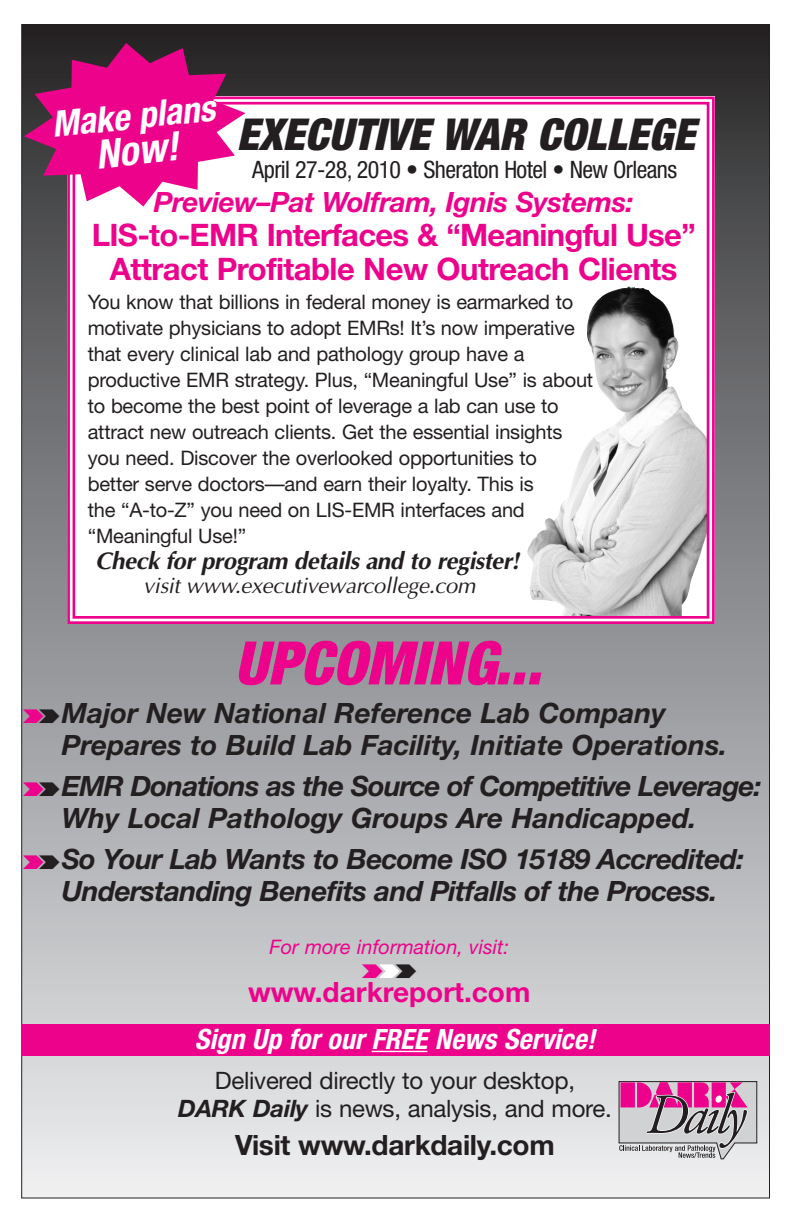
<style>
.page{position:relative;width:792px;height:1224px;background:#fff}
.page>*{position:absolute;margin:0;border:0;box-sizing:border-box;transform-origin:0 0}
.t1{font:italic 900 condensed 60px "Helvetica Neue";letter-spacing:.005em;color:#ed028c}
.t2{font:italic 900 condensed 44px "Helvetica Neue";letter-spacing:.005em;color:#231f20}
.t3{font:italic 700 condensed 40px "Helvetica Neue";color:#fff}
.t4{font:italic 700 condensed 36px "Helvetica Neue";color:#fff}
.t5{font:700 31px/34px "Helvetica Neue";letter-spacing:-.02em;color:#ed028c;text-align:center}
.t6{font:italic 700 28px/32px "Helvetica Neue";letter-spacing:-.02em;color:#231f20}
.t7{font:italic 700 28px/32px "Helvetica Neue";color:#231f20}
.t8{font:italic 700 28px "Helvetica Neue";letter-spacing:-.015em;color:#ed028c}
.t9{font:italic 700 condensed 28px "Helvetica Neue";letter-spacing:.005em;color:#fff}
.t10{font:700 28px "Helvetica Neue";letter-spacing:-.01em;color:#231f20}
.t11{font:700 28px "Helvetica Neue";color:#ed028c}
.t12{font:24px/28px "Helvetica Neue";letter-spacing:-.01em;color:#231f20;text-align:center}
.t13{font:condensed 24px "Helvetica Neue";letter-spacing:-.025em;color:#231f20}
.t14{font:italic 700 24px "Optima";letter-spacing:-.02em;color:#231f20}
.t15{font:italic 22px "Optima";letter-spacing:-.015em;color:#231f20}
.t16{font:20px/26px "Helvetica Neue";letter-spacing:-.01em;color:#231f20}
.t17{font:italic 20px "Helvetica Neue";color:#ed028c}
.s1{font-weight:700;font-style:italic}
</style>
<div class="page">
<div style="left:22px;top:25px;width:747px;height:1173px;background:linear-gradient(to bottom,#2b2b2d,#f0f2f4)"></div>
<div style="left:21px;top:1024px;width:749px;height:32px;background:#ed028c"></div>
<hr style="left:372px;top:1051px;width:55px;height:1px;background:#fff">
<svg style="left:619px;top:1081px;width:138px;height:78px;background:#bf90ad"></svg>
<div style="left:67px;top:97px;width:648px;height:527px;background:#fff"></div>
<img style="left:527px;top:286px;width:178px;height:329px">
<div style="left:67px;top:97px;width:648px;height:527px;border:3px solid #ed028c"></div>
<div style="left:73px;top:102px;width:636px;height:517px;border:3px solid #ed028c"></div>
<svg style="left:24px;top:43px;width:221px;height:164px;background:#bf3285"></svg>
<svg style="left:362px;top:964px;width:54px;height:14px"></svg>
<svg style="left:23px;top:710px;width:37px;height:13px"></svg>
<svg style="left:23px;top:783px;width:37px;height:13px"></svg>
<svg style="left:23px;top:855px;width:37px;height:14px"></svg>
<h3 class="t4" style="left:50px;top:112px;width:165px;rotate:-6deg">Make plans</h3>
<h2 class="t2" style="left:237px;top:119px;width:460px">EXECUTIVE WAR COLLEGE</h2>
<p class="t13" style="left:252px;top:161px;width:427px">April 27-28, 2010 • Sheraton Hotel • New Orleans</p>
<h3 class="t3" style="left:94px;top:140px;width:84px;rotate:-6deg">Now!</h3>
<h3 class="t8" style="left:154px;top:192px;width:481px">Preview–Pat Wolfram, Ignis Systems:</h3>
<h3 class="t5" style="left:92px;top:221px;width:605px">LIS-to-EMR Interfaces &amp; “Meaningful Use”<br>Attract Profitable New Outreach Clients</h3>
<p class="t16" style="left:88px;top:291px;width:507px">You know that billions in federal money is earmarked to motivate physicians to adopt EMRs! It’s now imperative that every clinical lab and pathology group have a productive EMR strategy. Plus, “Meaningful Use” is about to become the best point of leverage a lab can use to attract new outreach clients. Get the essential insights you need. Discover the overlooked opportunities to better serve doctors—and earn their loyalty. This is<br>the “A-to-Z” you need on LIS-EMR interfaces and “Meaningful Use!”</p>
<p class="t14" style="left:96px;top:547px;width:426px">Check for program details and to register!</p>
<p class="t15" style="left:143px;top:573px;width:334px">visit www.executivewarcollege.com</p>
<h1 class="t1" style="left:234px;top:642px;width:309px">UPCOMING...</h1>
<h3 class="t7" style="left:62px;top:700px;width:667px">Major New National Reference Lab Company<br>Prepares to Build Lab Facility, Initiate Operations.</h3>
<h3 class="t6" style="left:62px;top:773px;width:701px">EMR Donations as the Source of Competitive Leverage:<br>Why Local Pathology Groups Are Handicapped.</h3>
<h3 class="t6" style="left:62px;top:845px;width:684px">So Your Lab Wants to Become ISO 15189 Accredited:<br>Understanding Benefits and Pitfalls of the Process.</h3>
<p class="t17" style="left:269px;top:939px;width:241px">For more information, visit:</p>
<h3 class="t11" style="left:248px;top:982px;width:284px">www.darkreport.com</h3>
<h3 class="t9" style="left:195px;top:1029px;width:402px">Sign Up for our FREE News Service!</h3>
<p class="t12" style="left:178px;top:1068px;width:435px">Delivered directly to your desktop,<br><span class="s1">DARK Daily</span> is news, analysis, and more.</p>
<h3 class="t10" style="left:235px;top:1135px;width:321px">Visit www.darkdaily.com</h3>
</div>
